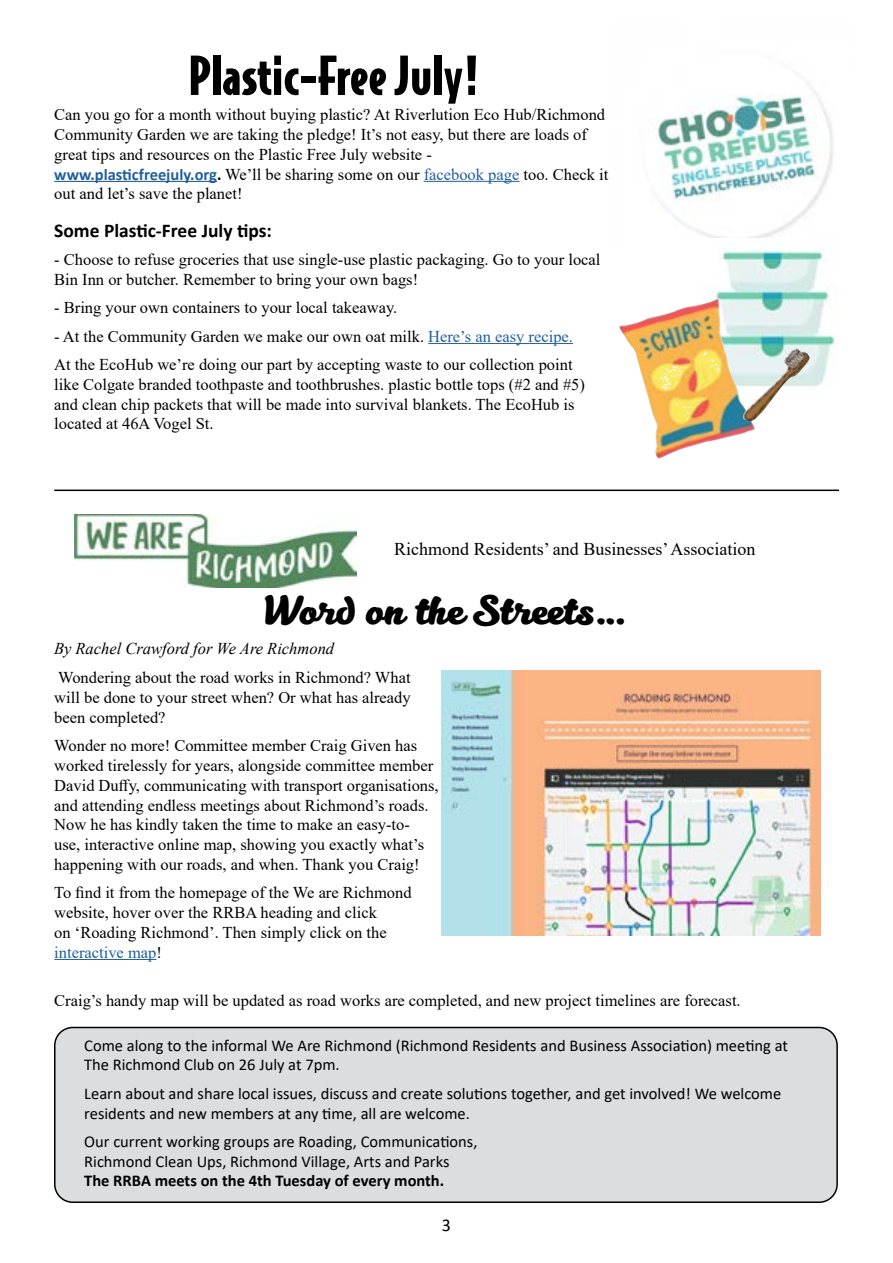
<style>
.page{position:relative;width:893px;height:1263px;background:#fff}
.page>*{position:absolute;margin:0;border:0;box-sizing:border-box;transform-origin:0 0}
.t1{font:900 51px "Bodega Sans";color:#000}
.t2{font:700 40.5px "Kitten";color:#000}
.t3{font:700 19.5px "Calibri";color:#000}
.t4{font:18px "Times New Roman";color:#000}
.t5{font:18px "Calibri";color:#000}
.t6{font:16.5px/19.8px "Times New Roman";color:#000}
.t7{font:16.5px/19.8px "Calibri";color:#000}
.t8{font:700 16.5px "Calibri";color:#000}
.t9{font:italic 16.5px "Times New Roman";color:#000}
.s1{font-family:"Calibri";font-weight:700;color:#215e9e}
.s2{font-family:"Calibri";font-weight:700}
.s3{color:#215e9e}
</style>
<div class="page">
<img style="left:658px;top:78px;width:175px;height:160px">
<img style="left:74px;top:514px;width:282px;height:74px">
<hr style="left:54px;top:181px;width:163px;height:1px;background:#215e9e">
<hr style="left:424px;top:181px;width:95px;height:1px;background:#215e9e">
<hr style="left:428px;top:343px;width:145px;height:1px;background:#215e9e">
<img style="left:713px;top:250px;width:122px;height:137px">
<img style="left:619px;top:298px;width:136px;height:160px">
<img style="left:739px;top:348px;width:70px;height:75px">
<hr style="left:54px;top:959px;width:102px;height:1px;background:#215e9e">
<div style="left:55px;top:1027px;width:782px;height:175px;background:#dcddde;border-radius:18px"></div>
<div style="left:54px;top:1027px;width:784px;height:176px;border:2px solid #000;border-radius:18px"></div>
<hr style="left:54px;top:490px;width:785px;height:1px;background:#000">
<img style="left:441px;top:670px;width:380px;height:265px">
<h1 class="t1" style="left:188px;top:42px;width:290px">Plastic-Free July!</h1>
<p class="t6" style="left:54px;top:104px;width:556px">Can you go for a month without buying plastic? At Riverlution Eco Hub/Richmond Community Garden we are taking the pledge! It’s not easy, but there are loads of great tips and resources on the Plastic Free July website -<br><span class="s1">www.plasticfreejuly.org</span><span class="s2">.</span> We’ll be sharing some on our <span class="s3">facebook page</span> too. Check it out and let’s save the planet!</p>
<p class="t3" style="left:54px;top:217px;width:219px">Some Plastic-Free July tips:</p>
<p class="t6" style="left:54px;top:249px;width:548px">- Choose to refuse groceries that use single-use plastic packaging. Go to your local<br>Bin Inn or butcher. Remember to bring your own bags!</p>
<p class="t6" style="left:54px;top:297px;width:345px">- Bring your own containers to your local takeaway.</p>
<p class="t6" style="left:54px;top:321px;width:520px;line-height:28.3px">- At the Community Garden we make our own oat milk. <span class="s3">Here’s an easy recipe.<br></span>At the EcoHub we’re doing our part by accepting waste to our collection point</p>
<p class="t6" style="left:54px;top:374px;width:532px">like Colgate branded toothpaste and toothbrushes. plastic bottle tops (#2 and #5) and clean chip packets that will be made into survival blankets. The EcoHub is located at 46A Vogel St.</p>
<p class="t4" style="left:394px;top:536px;width:363px">Richmond Residents’ and Businesses’ Association</p>
<h2 class="t2" style="left:263px;top:586px;width:364px">Word on the Streets…</h2>
<p class="t9" style="left:54px;top:638px;width:282px">By Rachel Crawford for We Are Richmond</p>
<p class="t6" style="left:54px;top:667px;width:358px;text-align:justify">Wondering about the road works in Richmond? What will be done to your street when? Or what has already been completed?</p>
<p class="t6" style="left:54px;top:735px;width:386px">Wonder no more! Committee member Craig Given has worked tirelessly for years, alongside committee member David Duffy, communicating with transport organisations, and attending endless meetings about Richmond’s roads.<br>Now he has kindly taken the time to make an easy-to&shy;use, interactive online map, showing you exactly what’s happening with our roads, and when. Thank you Craig!</p>
<p class="t6" style="left:54px;top:882px;width:359px">To find it from the homepage of the We are Richmond website, hover over the RRBA heading and click<br>on ‘Roading Richmond’. Then simply click on the <span class="s3">interactive map</span>!</p>
<p class="t6" style="left:54px;top:990px;width:688px">Craig’s handy map will be updated as road works are completed, and new project timelines are forecast.</p>
<p class="t7" style="left:84px;top:1035px;width:705px">Come along to the informal We Are Richmond (Richmond Residents and Business Association) meeting at<br>The Richmond Club on 26 July at 7pm.</p>
<p class="t7" style="left:84px;top:1083px;width:699px">Learn about and share local issues, discuss and create solutions together, and get involved! We welcome residents and new members at any time, all are welcome.</p>
<p class="t7" style="left:84px;top:1131px;width:395px">Our current working groups are Roading, Communications,<br>Richmond Clean Ups, Richmond Village, Arts and Parks</p>
<p class="t8" style="left:84px;top:1169px;width:361px">The RRBA meets on the 4th Tuesday of every month.</p>
<p class="t5" style="left:442px;top:1212px;width:11px">3</p>
</div>
